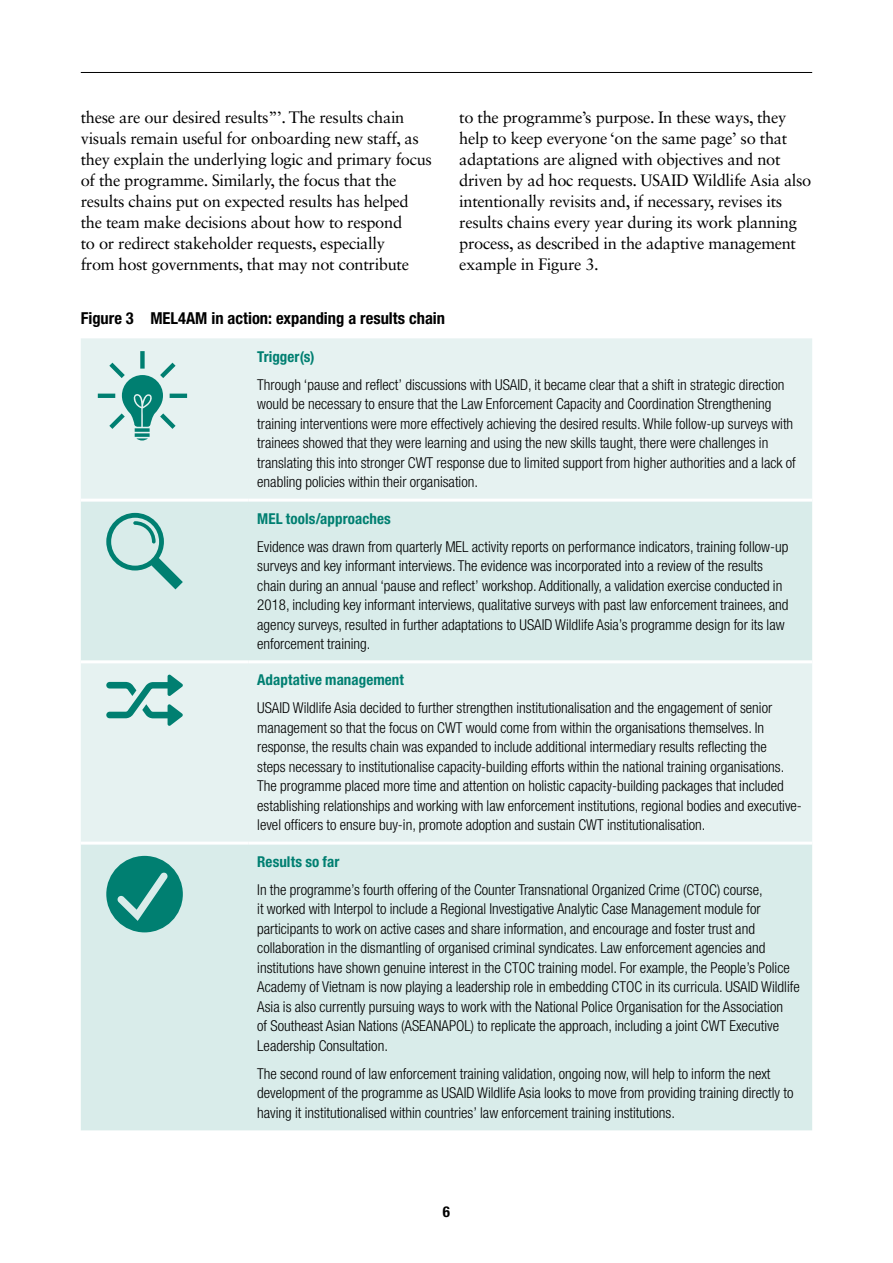
<style>
.page{position:relative;width:893px;height:1263px;background:#fff}
.page>*{position:absolute;margin:0;border:0;box-sizing:border-box;transform-origin:0 0}
.t1{font:16.5px/21px "Sabon LT Std";letter-spacing:-.02em;color:#000}
.t2{font:700 condensed 16.5px "Helvetica Neue LT Std";color:#000}
.t3{font:300 condensed 15px/19.5px "Helvetica Neue LT Std";color:#000}
.t4{font:700 condensed 15px "Helvetica Neue LT Std";letter-spacing:.005em;color:#007f71}
.t5{font:700 condensed 15px "Helvetica Neue LT Std";color:#000}
</style>
<div class="page">
<hr style="left:81px;top:72px;width:731px;height:1px;background:#000">
<div style="left:81px;top:338px;width:731px;height:161px;background:#e6f2f1"></div>
<svg style="left:81px;top:502px;width:731px;height:628px;background:#dcedec"></svg>
<hr style="left:81px;top:660px;width:168px;height:3px;background:#fff">
<hr style="left:249px;top:660px;width:563px;height:3px;background:#fff">
<hr style="left:81px;top:842px;width:168px;height:3px;background:#fff">
<hr style="left:249px;top:842px;width:563px;height:3px;background:#fff">
<svg style="left:98px;top:351px;width:89px;height:89px;background:#a9d3cf"></svg>
<svg style="left:106px;top:513px;width:77px;height:76px;background:#a9d4cf"></svg>
<svg style="left:106px;top:674px;width:77px;height:52px;background:#9dcdc8"></svg>
<svg style="left:106px;top:856px;width:77px;height:76px;background:#43a096"></svg>
<p class="t1" style="left:81px;top:107px;width:353px">these are our desired results”’. The results chain visuals remain useful for onboarding new staff, as they explain the underlying logic and primary focus of the programme. Similarly, the focus that the results chains put on expected results has helped the team make decisions about how to respond<br>to or redirect stakeholder requests, especially<br>from host governments, that may not contribute</p>
<p class="t1" style="left:459px;top:107px;width:354px">to the programme’s purpose. In these ways, they help to keep everyone ‘on the same page’ so that adaptations are aligned with objectives and not driven by ad hoc requests. USAID Wildlife Asia also intentionally revisits and, if necessary, revises its results chains every year during its work planning process, as described in the adaptive management example in Figure 3.</p>
<p class="t2" style="left:81px;top:308px;width:366px">Figure 3 MEL4AM in action: expanding a results chain</p>
<p class="t4" style="left:257px;top:347px;width:59px">Trigger(s)</p>
<p class="t3" style="left:257px;top:375px;width:540px">Through ‘pause and reflect’ discussions with USAID, it became clear that a shift in strategic direction would be necessary to ensure that the Law Enforcement Capacity and Coordination Strengthening training interventions were more effectively achieving the desired results. While follow-up surveys with trainees showed that they were learning and using the new skills taught, there were challenges in translating this into stronger CWT response due to limited support from higher authorities and a lack of enabling policies within their organisation.</p>
<p class="t4" style="left:257px;top:509px;width:135px">MEL tools/approaches</p>
<p class="t3" style="left:257px;top:536px;width:533px">Evidence was drawn from quarterly MEL activity reports on performance indicators, training follow-up surveys and key informant interviews. The evidence was incorporated into a review of the results chain during an annual ‘pause and reflect’ workshop. Additionally, a validation exercise conducted in 2018, including key informant interviews, qualitative surveys with past law enforcement trainees, and agency surveys, resulted in further adaptations to USAID Wildlife Asia’s programme design for its law enforcement training.</p>
<p class="t4" style="left:257px;top:671px;width:148px">Adaptative management</p>
<p class="t3" style="left:257px;top:698px;width:546px">USAID Wildlife Asia decided to further strengthen institutionalisation and the engagement of senior management so that the focus on CWT would come from within the organisations themselves. In response, the results chain was expanded to include additional intermediary results reflecting the<br>steps necessary to institutionalise capacity‑building efforts within the national training organisations.<br>The programme placed more time and attention on holistic capacity‑building packages that included establishing relationships and working with law enforcement institutions, regional bodies and executive&shy;level officers to ensure buy-in, promote adoption and sustain CWT institutionalisation.</p>
<p class="t4" style="left:257px;top:852px;width:84px">Results so far</p>
<p class="t3" style="left:257px;top:879px;width:544px">In the programme’s fourth offering of the Counter Transnational Organized Crime (CTOC) course,<br>it worked with Interpol to include a Regional Investigative Analytic Case Management module for participants to work on active cases and share information, and encourage and foster trust and collaboration in the dismantling of organised criminal syndicates. Law enforcement agencies and institutions have shown genuine interest in the CTOC training model. For example, the People’s Police Academy of Vietnam is now playing a leadership role in embedding CTOC in its curricula. USAID Wildlife Asia is also currently pursuing ways to work with the National Police Organisation for the Association<br>of Southeast Asian Nations (ASEANAPOL) to replicate the approach, including a joint CWT Executive Leadership Consultation.</p>
<p class="t3" style="left:257px;top:1063px;width:538px">The second round of law enforcement training validation, ongoing now, will help to inform the next development of the programme as USAID Wildlife Asia looks to move from providing training directly to having it institutionalised within countries’ law enforcement training institutions.</p>
<p class="t5" style="left:443px;top:1202px;width:9px">6</p>
</div>
